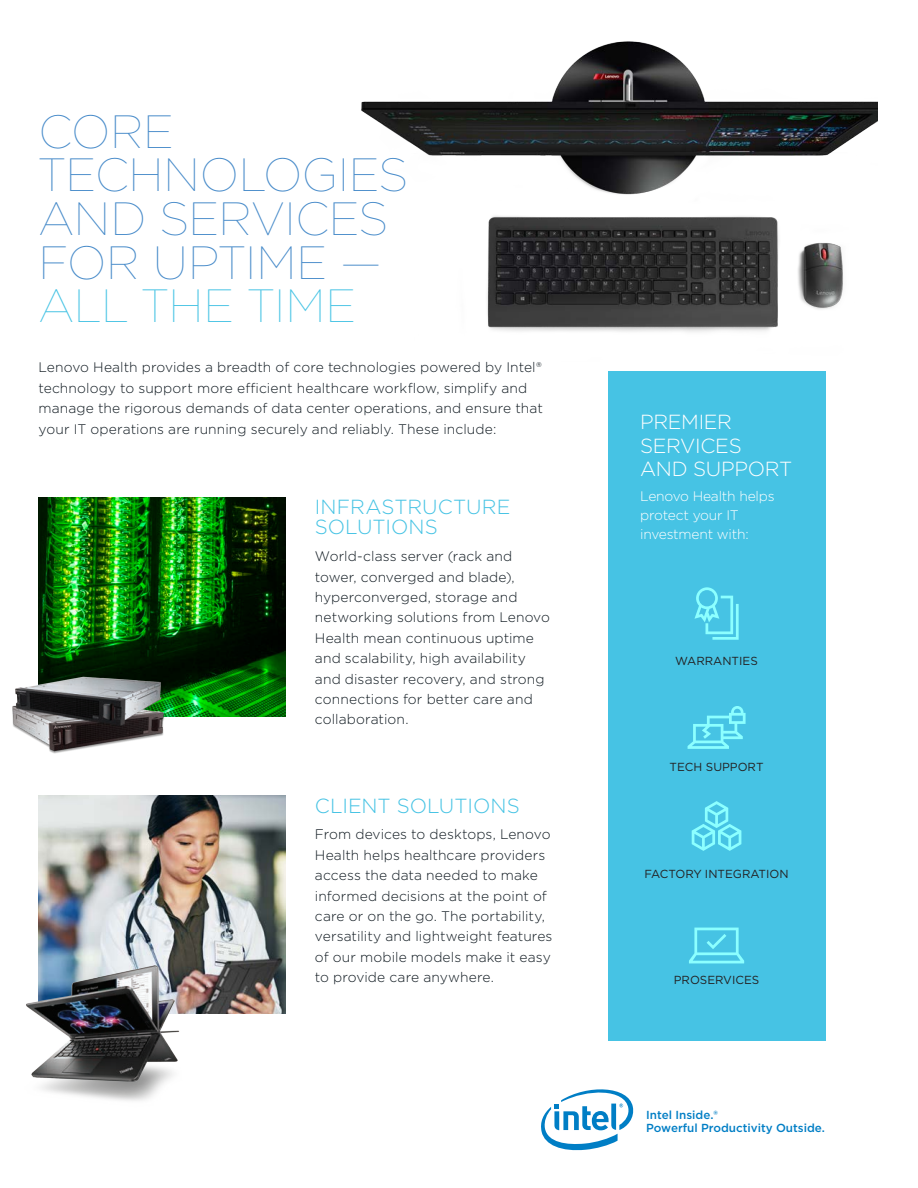
<style>
.page{position:relative;width:918px;height:1188px;background:#fff}
.page>*{position:absolute;margin:0;border:0;box-sizing:border-box;transform-origin:0 0}
.t1{font:100 46.65px/43.7px "Gotham";letter-spacing:-.005em;color:#468ac9}
.t2{font:300 20.4px/20.4px "Gotham";color:#46c3e4}
.t3{font:300 20.4px/23.2px "Gotham";letter-spacing:-.015em;color:#fff}
.t4{font:300 13.8px/20.4px "Gotham";letter-spacing:.005em;color:#101a21}
.t5{font:300 13.8px/18.9px "Gotham";letter-spacing:-.015em;color:#fff}
.t6{font:11.7px "Gotham";color:#231f20}
.t7{font:500 11.7px/13px "Gotham";color:#007ec5}
.s1{color:#46c3e4}
</style>
<div class="page">
<div style="left:608px;top:372px;width:217px;height:669px;background:#46c3e4"></div>
<svg style="left:689px;top:928px;width:55px;height:35px"></svg>
<svg style="left:694px;top:587px;width:45px;height:53px"></svg>
<svg style="left:692px;top:801px;width:49px;height:50px"></svg>
<svg style="left:688px;top:706px;width:58px;height:43px"></svg>
<img style="left:38px;top:498px;width:247px;height:218px">
<img style="left:39px;top:795px;width:246px;height:219px">
<img style="left:12px;top:670px;width:153px;height:84px">
<img style="left:26px;top:965px;width:157px;height:136px">
<svg style="left:541px;top:1089px;width:93px;height:62px"></svg>
<img style="left:361px;top:41px;width:517px;height:341px">
<p class="t1" style="left:39px;top:108px;width:372px">CORE<br>TECHNOLOGIES<br>AND SERVICES<br>FOR UPTIME —<br><span class="s1">ALL THE TIME</span></p>
<p class="t4" style="left:38px;top:357px;width:506px">Lenovo Health provides a breadth of core technologies powered by Intel® technology to support more efficient healthcare workflow, simplify and manage the rigorous demands of data center operations, and ensure that your IT operations are running securely and reliably. These include:</p>
<p class="t2" style="left:315px;top:496px;width:197px">INFRASTRUCTURE<br>SOLUTIONS</p>
<p class="t4" style="left:315px;top:546px;width:237px">World-class server (rack and tower, converged and blade), hyperconverged, storage and networking solutions from Lenovo<br>Health mean continuous uptime and scalability, high availability and disaster recovery, and strong connections for better care and collaboration.</p>
<p class="t2" style="left:315px;top:795px;width:206px">CLIENT SOLUTIONS</p>
<p class="t4" style="left:315px;top:824px;width:239px">From devices to desktops, Lenovo<br>Health helps healthcare providers access the data needed to make informed decisions at the point of care or on the go. The portability, versatility and lightweight features of our mobile models make it easy to provide care anywhere.</p>
<p class="t3" style="left:640px;top:410px;width:154px">PREMIER<br>SERVICES<br>AND SUPPORT</p>
<p class="t5" style="left:640px;top:487px;width:136px">Lenovo Health helps protect your IT investment with:</p>
<p class="t6" style="left:675px;top:653px;width:84px">WARRANTIES</p>
<p class="t6" style="left:670px;top:760px;width:95px">TECH SUPPORT</p>
<p class="t6" style="left:644px;top:866px;width:146px">FACTORY INTEGRATION</p>
<p class="t6" style="left:674px;top:972px;width:87px">PROSERVICES</p>
<p class="t7" style="left:646px;top:1108px;width:180px">Intel Inside.®<br>Powerful Productivity Outside.</p>
</div>
